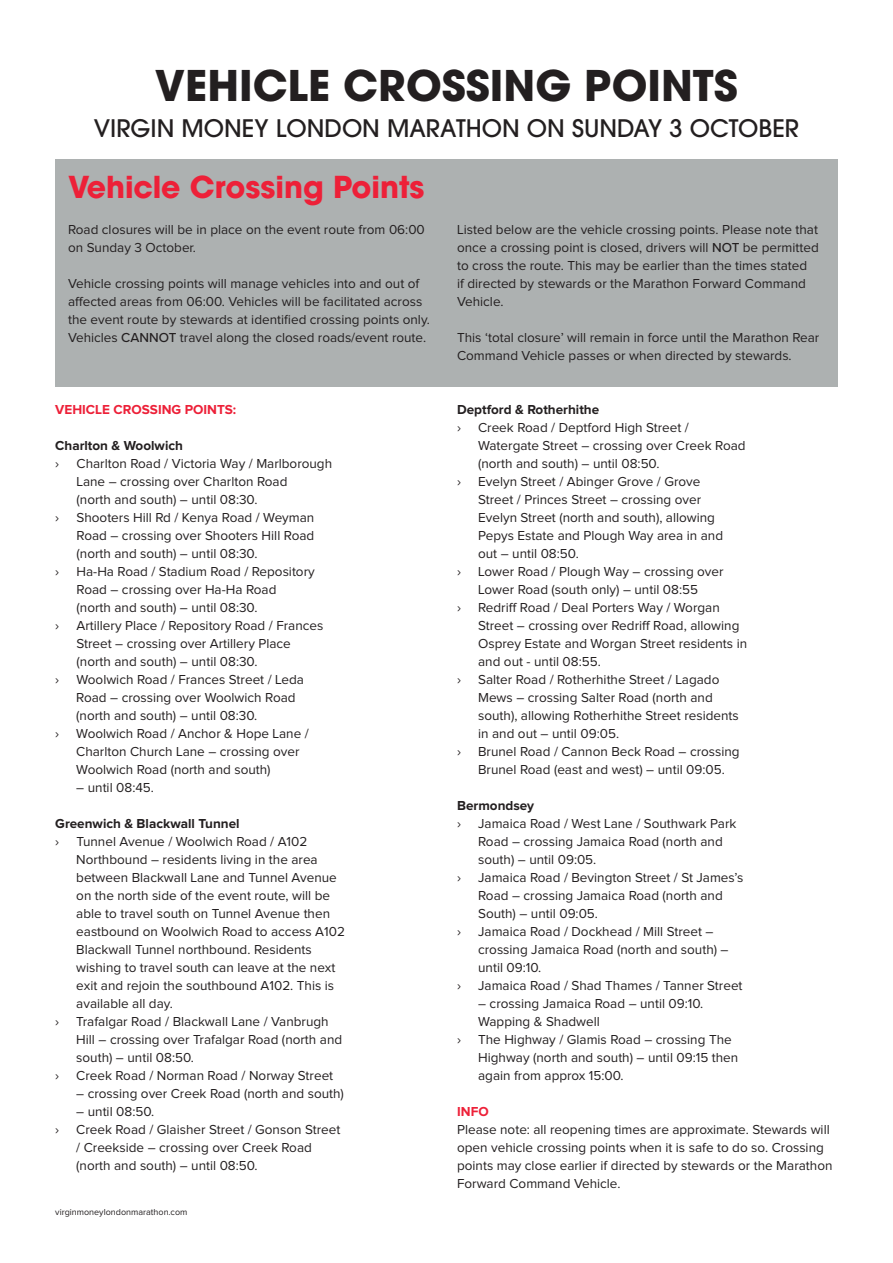
<style>
.page{position:relative;width:893px;height:1263px;background:#fff}
.page>*{position:absolute;margin:0;border:0;box-sizing:border-box;transform-origin:0 0}
.t1{font:700 42px "ITC Avant Garde Pro";color:#231f20}
.t2{font:700 30px "ITC Avant Garde Pro";color:#ed2038}
.t3{font:500 24px "ITC Avant Garde Pro";color:#231f20}
.t4{font:13.5px/18px "Proxima Nova";color:#231f20}
.t5{font:700 13.5px "Proxima Nova";color:#231f20}
.t6{font:700 13.5px "Proxima Nova";color:#ed2038}
.t7{font:9px "Proxima Nova";color:#231f20}
.s1{font-weight:500}
</style>
<div class="page">
<div style="left:55px;top:159px;width:783px;height:228px;background:#adb1b1"></div>
<h1 class="t1" style="left:155px;top:57px;width:584px">VEHICLE CROSSING POINTS</h1>
<h3 class="t3" style="left:94px;top:113px;width:707px">VIRGIN MONEY LONDON MARATHON ON SUNDAY 3 OCTOBER</h3>
<h2 class="t2" style="left:68px;top:167px;width:358px">Vehicle Crossing Points</h2>
<p class="t4" style="left:68px;top:221px;width:358px">Road closures will be in place on the event route from 06:00 on Sunday 3 October.</p>
<p class="t4" style="left:68px;top:275px;width:363px">Vehicle crossing points will manage vehicles into and out of affected areas from 06:00. Vehicles will be facilitated across the event route by stewards at identified crossing points only.<br>Vehicles <span class="s1">CANNOT</span> travel along the closed roads/event route.</p>
<p class="t4" style="left:457px;top:221px;width:363px">Listed below are the vehicle crossing points. Please note that once a crossing point is closed, drivers will <span class="s1">NOT</span> be permitted to cross the route. This may be earlier than the times stated<br>if directed by stewards or the Marathon Forward Command Vehicle.</p>
<p class="t4" style="left:457px;top:329px;width:364px">This ‘total closure’ will remain in force until the Marathon Rear<br>Command Vehicle passes or when directed by stewards.</p>
<p class="t6" style="left:55px;top:403px;width:182px">VEHICLE CROSSING POINTS:</p>
<p class="t5" style="left:55px;top:439px;width:129px">Charlton &amp; Woolwich</p>
<p class="t4" style="left:55px;top:455px;width:5px">›</p>
<p class="t4" style="left:77px;top:455px;width:257px">Charlton Road / Victoria Way / Marlborough<br>Lane – crossing over Charlton Road<br>(north and south) – until 08:30.</p>
<p class="t4" style="left:55px;top:509px;width:5px">›</p>
<p class="t4" style="left:77px;top:509px;width:239px;text-align:justify">Shooters Hill Rd / Kenya Road / Weyman Road – crossing over Shooters Hill Road (north and south) – until 08:30.</p>
<p class="t4" style="left:55px;top:563px;width:5px">›</p>
<p class="t4" style="left:77px;top:563px;width:240px">Ha-Ha Road / Stadium Road / Repository<br>Road – crossing over Ha-Ha Road<br>(north and south) – until 08:30.</p>
<p class="t4" style="left:55px;top:617px;width:5px">›</p>
<p class="t4" style="left:77px;top:617px;width:248px">Artillery Place / Repository Road / Frances<br>Street – crossing over Artillery Place (north and south) – until 08:30.</p>
<p class="t4" style="left:55px;top:671px;width:5px">›</p>
<p class="t4" style="left:76px;top:671px;width:229px">Woolwich Road / Frances Street / Leda<br>Road – crossing over Woolwich Road (north and south) – until 08:30.</p>
<p class="t4" style="left:55px;top:725px;width:5px">›</p>
<p class="t4" style="left:76px;top:725px;width:234px">Woolwich Road / Anchor &amp; Hope Lane /<br>Charlton Church Lane – crossing over<br>Woolwich Road (north and south)</p>
<p class="t4" style="left:76px;top:779px;width:79px">– until 08:45.</p>
<p class="t5" style="left:55px;top:817px;width:186px">Greenwich &amp; Blackwall Tunnel</p>
<p class="t4" style="left:55px;top:833px;width:5px">›</p>
<p class="t4" style="left:76px;top:833px;width:270px">Tunnel Avenue / Woolwich Road / A102<br>Northbound – residents living in the area between Blackwall Lane and Tunnel Avenue on the north side of the event route, will be able to travel south on Tunnel Avenue then eastbound on Woolwich Road to access A102<br>Blackwall Tunnel northbound. Residents wishing to travel south can leave at the next exit and rejoin the southbound A102. This is available all day.</p>
<p class="t4" style="left:55px;top:1013px;width:5px">›</p>
<p class="t4" style="left:76px;top:1013px;width:267px">Trafalgar Road / Blackwall Lane / Vanbrugh<br>Hill – crossing over Trafalgar Road (north and south) – until 08:50.</p>
<p class="t4" style="left:55px;top:1067px;width:5px">›</p>
<p class="t4" style="left:76px;top:1067px;width:258px">Creek Road / Norman Road / Norway Street</p>
<p class="t4" style="left:76px;top:1085px;width:269px">– crossing over Creek Road (north and south)</p>
<p class="t4" style="left:76px;top:1103px;width:80px">– until 08:50.</p>
<p class="t4" style="left:55px;top:1121px;width:5px">›</p>
<p class="t4" style="left:76px;top:1121px;width:266px">Creek Road / Glaisher Street / Gonson Street / Creekside – crossing over Creek Road (north and south) – until 08:50.</p>
<p class="t7" style="left:55px;top:1208px;width:134px">virginmoneylondonmarathon.com</p>
<p class="t5" style="left:457px;top:403px;width:144px">Deptford &amp; Rotherhithe</p>
<p class="t4" style="left:457px;top:419px;width:5px">›</p>
<p class="t4" style="left:478px;top:419px;width:269px">Creek Road / Deptford High Street /<br>Watergate Street – crossing over Creek Road (north and south) – until 08:50.</p>
<p class="t4" style="left:457px;top:473px;width:5px">›</p>
<p class="t4" style="left:478px;top:473px;width:247px">Evelyn Street / Abinger Grove / Grove Street / Princes Street – crossing over Evelyn Street (north and south), allowing Pepys Estate and Plough Way area in and out – until 08:50.</p>
<p class="t4" style="left:457px;top:563px;width:5px">›</p>
<p class="t4" style="left:478px;top:563px;width:247px">Lower Road / Plough Way – crossing over<br>Lower Road (south only) – until 08:55</p>
<p class="t4" style="left:457px;top:599px;width:5px">›</p>
<p class="t4" style="left:478px;top:599px;width:271px">Redriff Road / Deal Porters Way / Worgan Street – crossing over Redriff Road, allowing Osprey Estate and Worgan Street residents in and out - until 08:55.</p>
<p class="t4" style="left:457px;top:671px;width:5px">›</p>
<p class="t4" style="left:478px;top:671px;width:262px">Salter Road / Rotherhithe Street / Lagado Mews – crossing Salter Road (north and south), allowing Rotherhithe Street residents in and out – until 09:05.</p>
<p class="t4" style="left:457px;top:743px;width:5px">›</p>
<p class="t4" style="left:478px;top:743px;width:263px">Brunel Road / Cannon Beck Road – crossing<br>Brunel Road (east and west) – until 09:05.</p>
<p class="t5" style="left:457px;top:799px;width:79px">Bermondsey</p>
<p class="t4" style="left:457px;top:815px;width:5px">›</p>
<p class="t4" style="left:478px;top:815px;width:260px">Jamaica Road / West Lane / Southwark Park<br>Road – crossing Jamaica Road (north and south) – until 09:05.</p>
<p class="t4" style="left:457px;top:869px;width:5px">›</p>
<p class="t4" style="left:478px;top:869px;width:267px">Jamaica Road / Bevington Street / St James’s<br>Road – crossing Jamaica Road (north and<br>South) – until 09:05.</p>
<p class="t4" style="left:457px;top:923px;width:5px">›</p>
<p class="t4" style="left:478px;top:923px;width:252px">Jamaica Road / Dockhead / Mill Street – crossing Jamaica Road (north and south) – until 09:10.</p>
<p class="t4" style="left:457px;top:977px;width:5px">›</p>
<p class="t4" style="left:478px;top:977px;width:266px">Jamaica Road / Shad Thames / Tanner Street</p>
<p class="t4" style="left:478px;top:995px;width:227px">– crossing Jamaica Road – until 09:10.<br>Wapping &amp; Shadwell</p>
<p class="t4" style="left:457px;top:1031px;width:5px">›</p>
<p class="t4" style="left:478px;top:1031px;width:262px">The Highway / Glamis Road – crossing The<br>Highway (north and south) – until 09:15 then again from approx 15:00.</p>
<p class="t6" style="left:457px;top:1105px;width:33px">INFO</p>
<p class="t4" style="left:457px;top:1121px;width:377px">Please note: all reopening times are approximate. Stewards will open vehicle crossing points when it is safe to do so. Crossing points may close earlier if directed by stewards or the Marathon Forward Command Vehicle.</p>
</div>
